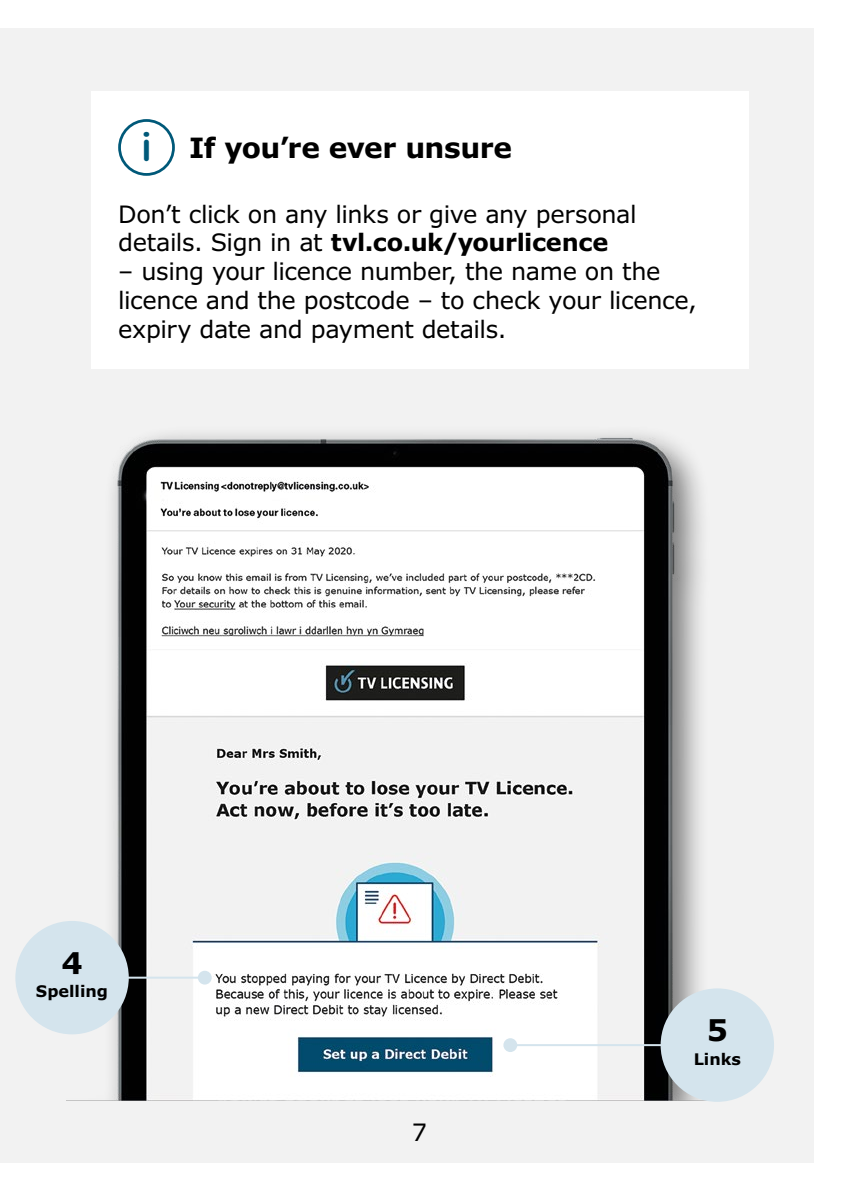
<style>
.page{position:relative;width:842px;height:1191px;background:#fff}
.page>*{position:absolute;margin:0;border:0;box-sizing:border-box;transform-origin:0 0}
.t1{font:700 30px "Verdana";color:#000}
.t2{font:700 28px "Verdana";letter-spacing:-.02em;color:#000}
.t3{font:24px/28.8px "Verdana";letter-spacing:-.015em;color:#000}
.t4{font:700 16px "Verdana";color:#000}
.s1{font-family:"Gotham Rounded";font-weight:500;font-size:40px;color:#005979}
.s2{font-weight:700}
</style>
<div class="page">
<div style="left:0;top:28px;width:814px;height:1134px;background:#f2f2f2"></div>
<img style="left:70px;top:437px;width:635px;height:663px">
<div style="left:661px;top:988px;width:113px;height:113px;background:#d4e4ed;border-radius:50%"></div>
<div style="left:503px;top:1038px;width:14px;height:14px;background:#d4e4ed;border-radius:50%"></div>
<hr style="left:515px;top:1044px;width:153px;height:2px;background:#d4e4ed">
<div style="left:15px;top:921px;width:114px;height:113px;background:#d4e4ed;border-radius:50%"></div>
<hr style="left:45px;top:976px;width:155px;height:2px;background:#d4e4ed">
<div style="left:198px;top:970px;width:14px;height:14px;background:#d4e4ed;border-radius:50%"></div>
<div style="left:91px;top:91px;width:657px;height:278px;background:#fff"></div>
<div style="left:118px;top:119px;width:57px;height:57px;border:3px solid #005979;border-radius:50%"></div>
<p class="t2" style="left:141px;top:130px;width:373px"><span class="s1">i</span> If you’re ever unsure</p>
<p class="t3" style="left:118px;top:200px;width:520px">Don’t click on any links or give any personal details. Sign in at <span class="s2">tvl.co.uk/yourlicence</span></p>
<p class="t3" style="left:118px;top:257px;width:580px">– using your licence number, the name on the licence and the postcode – to check your licence, expiry date and payment details.</p>
<p class="t1" style="left:61px;top:943px;width:23px">4</p>
<p class="t4" style="left:36px;top:981px;width:74px">Spelling</p>
<p class="t3" style="left:412px;top:1118px;width:17px">7</p>
<p class="t1" style="left:707px;top:1011px;width:23px">5</p>
<p class="t4" style="left:694px;top:1048px;width:49px">Links</p>
</div>
